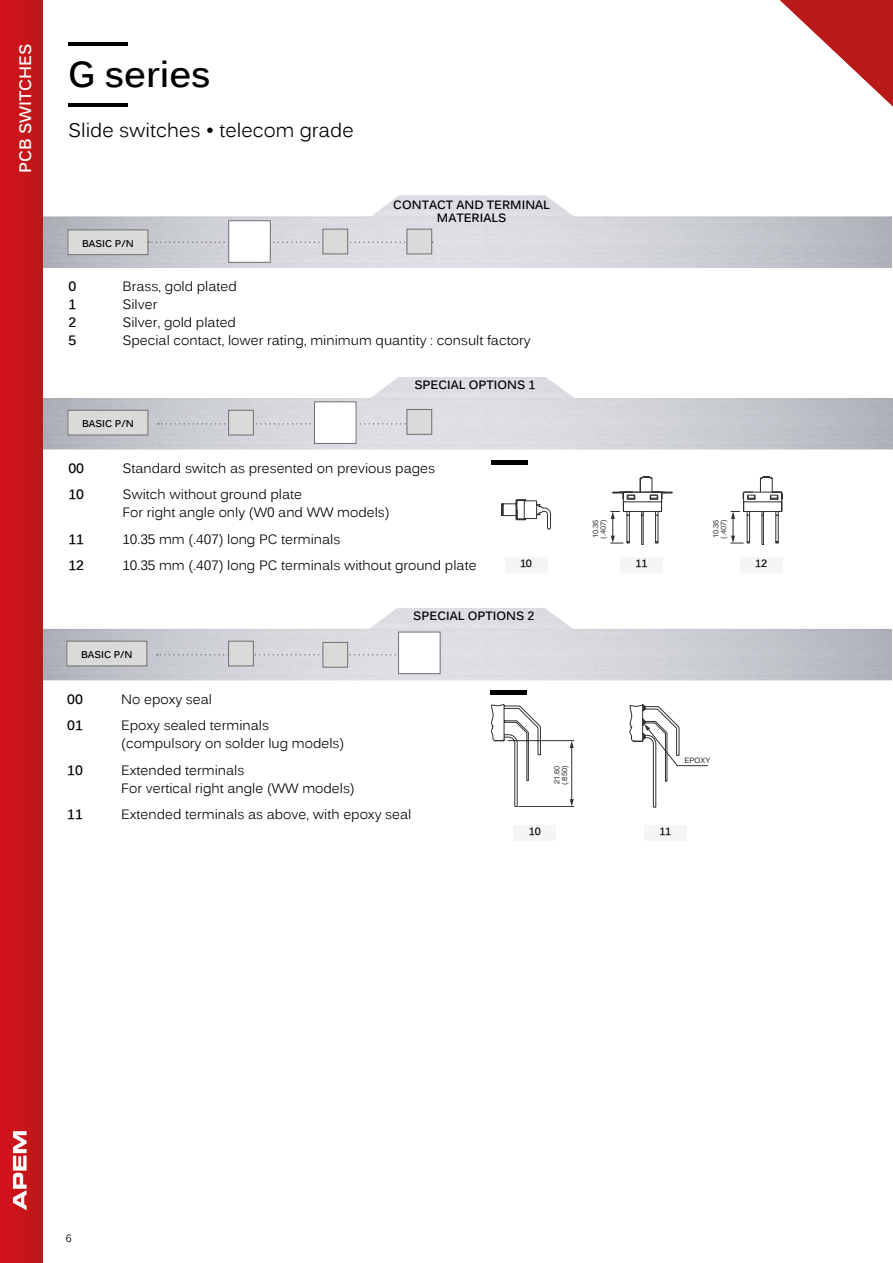
<style>
.page{position:relative;width:893px;height:1263px;background:#fff}
.page>*{position:absolute;margin:0;border:0;box-sizing:border-box;transform-origin:0 0}
.t1{font:700 36px "Kalinga";color:#000}
.t2{font:19.5px "Kalinga";color:#000}
.t3{font:700 16.5px "Kalinga";color:#fff}
.t4{font:13.5px/18px "Kalinga";color:#000}
.t5{font:700 13.5px "Kalinga";color:#000}
.t6{font:700 12px/13.5px "Kalinga";color:#000;text-align:center}
.t7{font:700 10.5px "Kalinga";letter-spacing:-.03em;color:#000}
.t8{font:10.5px "Kalinga";color:#000}
.t9{font:700 9.75px "Kalinga";color:#000}
.t10{font:7.5px/7.8px "Helvetica";color:#323130}
</style>
<div class="page">
<svg style="left:629px;top:704px;width:79px;height:103px"></svg>
<svg style="left:491px;top:704px;width:84px;height:103px"></svg>
<hr style="left:68px;top:103px;width:59px;height:3px;background:#000">
<hr style="left:68px;top:43px;width:59px;height:3px;background:#000">
<img style="left:42px;top:377px;width:851px;height:72px">
<svg style="left:158px;top:423px;width:249px;height:2px"></svg>
<div style="left:68px;top:410px;width:80px;height:25px;background:#dadad9"></div>
<div style="left:68px;top:410px;width:80px;height:25px;border:1px solid #6f6f6e"></div>
<img style="left:42px;top:196px;width:850px;height:72px">
<svg style="left:148px;top:241px;width:285px;height:2px"></svg>
<div style="left:68px;top:230px;width:80px;height:25px;background:#dadad9"></div>
<div style="left:68px;top:229px;width:80px;height:26px;border:1px solid #6f6f6e"></div>
<div style="left:323px;top:229px;width:25px;height:25px;background:#dadad9;border:1px solid #6f6f6e"></div>
<div style="left:228px;top:220px;width:43px;height:43px;background:#fff;border:1px solid #6f6f6e"></div>
<div style="left:407px;top:229px;width:25px;height:25px;background:#dadad9;border:1px solid #6f6f6e"></div>
<div style="left:228px;top:410px;width:26px;height:25px;background:#dadad9;border:1px solid #6f6f6e"></div>
<div style="left:314px;top:401px;width:43px;height:43px;background:#fff;border:1px solid #6f6f6e"></div>
<div style="left:407px;top:409px;width:25px;height:26px;background:#dadad9;border:1px solid #6f6f6e"></div>
<hr style="left:491px;top:460px;width:36px;height:4px;background:#000">
<svg style="left:610px;top:476px;width:63px;height:69px"></svg>
<svg style="left:730px;top:476px;width:53px;height:69px"></svg>
<svg style="left:501px;top:499px;width:50px;height:31px"></svg>
<div style="left:620px;top:557px;width:43px;height:16px;background:#f5f5f5"></div>
<div style="left:740px;top:557px;width:42px;height:16px;background:#f5f5f5"></div>
<div style="left:505px;top:557px;width:42px;height:16px;background:#f5f5f5"></div>
<img style="left:42px;top:608px;width:850px;height:72px">
<svg style="left:157px;top:654px;width:241px;height:1px"></svg>
<div style="left:67px;top:641px;width:80px;height:25px;background:#dadad9"></div>
<div style="left:66px;top:641px;width:81px;height:25px;border:1px solid #6f6f6e"></div>
<div style="left:228px;top:641px;width:26px;height:25px;background:#dadad9;border:1px solid #6f6f6e"></div>
<div style="left:398px;top:631px;width:43px;height:43px;background:#fff;border:1px solid #6f6f6e"></div>
<div style="left:323px;top:642px;width:25px;height:25px;background:#dadad9;border:1px solid #6f6f6e"></div>
<hr style="left:490px;top:691px;width:36px;height:4px;background:#000">
<div style="left:644px;top:825px;width:43px;height:15px;background:#f5f5f5"></div>
<div style="left:514px;top:825px;width:42px;height:15px;background:#f5f5f5"></div>
<svg style="left:780px;top:0;width:113px;height:106px"></svg>
<img style="left:0;top:0;width:42px;height:1263px">
<svg style="left:13px;top:1131px;width:14px;height:79px"></svg>
<p class="t3" style="left:16px;top:173px;width:131px;rotate:-90deg">PCB SWITCHES</p>
<h1 class="t1" style="left:68px;top:61px;width:144px">G series</h1>
<h2 class="t2" style="left:68px;top:123px;width:287px">Slide switches • telecom grade</h2>
<p class="t9" style="left:82px;top:240px;width:53px">BASIC P/N</p>
<p class="t6" style="left:393px;top:199px;width:158px">CONTACT AND TERMINAL<br>MATERIALS</p>
<p class="t5" style="left:68px;top:281px;width:9px">0</p>
<p class="t4" style="left:122px;top:279px;width:116px">Brass, gold plated</p>
<p class="t5" style="left:68px;top:299px;width:9px">1</p>
<p class="t4" style="left:122px;top:297px;width:37px">Silver</p>
<p class="t5" style="left:68px;top:317px;width:9px">2</p>
<p class="t4" style="left:122px;top:315px;width:115px">Silver, gold plated</p>
<p class="t5" style="left:68px;top:335px;width:9px">5</p>
<p class="t4" style="left:122px;top:333px;width:410px">Special contact, lower rating, minimum quantity : consult factory</p>
<p class="t9" style="left:82px;top:420px;width:53px">BASIC P/N</p>
<p class="t6" style="left:414px;top:379px;width:123px">SPECIAL OPTIONS 1</p>
<p class="t5" style="left:68px;top:463px;width:17px">00</p>
<p class="t4" style="left:122px;top:460px;width:314px">Standard switch as presented on previous pages</p>
<p class="t5" style="left:68px;top:489px;width:17px">10</p>
<p class="t4" style="left:122px;top:487px;width:269px">Switch without ground plate<br>For right angle only (W0 and WW models)</p>
<p class="t5" style="left:68px;top:534px;width:17px">11</p>
<p class="t4" style="left:122px;top:531px;width:219px">10.35 mm (.407) long PC terminals</p>
<p class="t5" style="left:68px;top:560px;width:17px">12</p>
<p class="t4" style="left:122px;top:558px;width:356px">10.35 mm (.407) long PC terminals without ground plate</p>
<p class="t10" style="left:592px;top:539px;width:21px;rotate:-90deg">10.35 (.407)</p>
<p class="t10" style="left:712px;top:539px;width:21px;rotate:-90deg">10.35 (.407)</p>
<p class="t7" style="left:520px;top:560px;width:13px">10</p>
<p class="t7" style="left:636px;top:560px;width:13px">11</p>
<p class="t7" style="left:755px;top:560px;width:13px">12</p>
<p class="t9" style="left:81px;top:651px;width:53px">BASIC P/N</p>
<p class="t6" style="left:413px;top:610px;width:123px">SPECIAL OPTIONS 2</p>
<p class="t5" style="left:67px;top:694px;width:17px">00</p>
<p class="t4" style="left:121px;top:691px;width:92px">No epoxy seal</p>
<p class="t5" style="left:67px;top:720px;width:17px">01</p>
<p class="t4" style="left:121px;top:718px;width:224px">Epoxy sealed terminals (compulsory on solder lug models)</p>
<p class="t5" style="left:67px;top:765px;width:17px">10</p>
<p class="t4" style="left:121px;top:762px;width:235px">Extended terminals<br>For vertical right angle (WW models)</p>
<p class="t5" style="left:67px;top:809px;width:17px">11</p>
<p class="t4" style="left:121px;top:807px;width:291px">Extended terminals as above, with epoxy seal</p>
<p class="t10" style="left:554px;top:785px;width:21px;rotate:-90deg">21.60 (.850)</p>
<p class="t7" style="left:529px;top:828px;width:13px">10</p>
<p class="t7" style="left:659px;top:828px;width:13px">11</p>
<p class="t10" style="left:684px;top:757px;width:27px">EPOXY</p>
<p class="t8" style="left:66px;top:1234px;width:7px">6</p>
</div>
